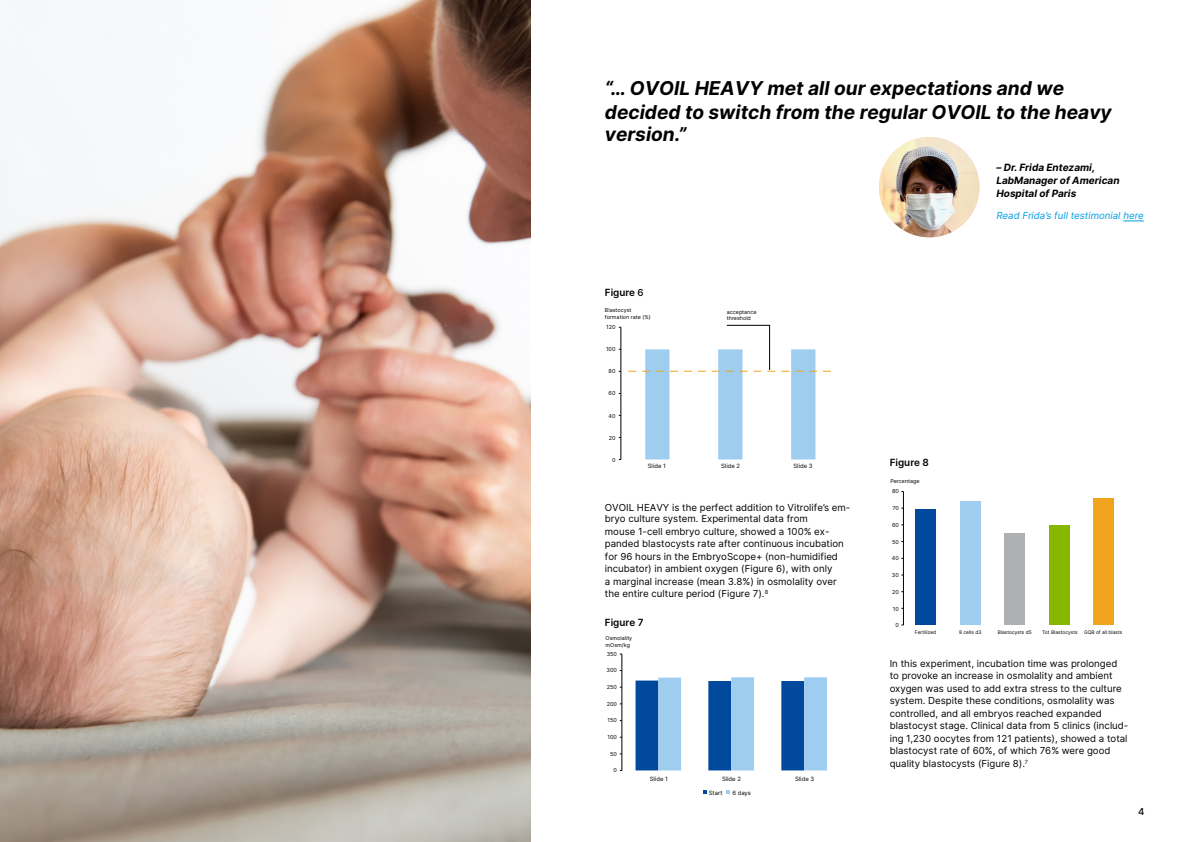
<style>
.page{position:relative;width:1191px;height:842px;background:#fff}
.page>*{position:absolute;margin:0;border:0;box-sizing:border-box;transform-origin:0 0}
.t1{font:italic 700 19.1px/24.2px "Inter";color:#000}
.t2{font:italic 700 10px/13px "Inter";color:#000}
.t3{font:600 9.9px "Inter";color:#000}
.t4{font:9.7px/12.5px "Inter";color:#000}
.t5{font:italic 9.7px "Inter";color:#009fe3}
.t6{font:500 9.7px "Inter";color:#000}
.t7{font:5.9px "Inter";color:#000}
.t8{font:5.5px "Inter";color:#000}
.t9{font:5.4px/6.5px "Inter";color:#000}
.t10{font:4.9px "Inter";color:#000}
.s1{font-weight:500;font-size:9.7px}
</style>
<div class="page">
<hr style="left:620px;top:327px;width:1px;height:132px;background:#000">
<svg style="left:635px;top:677px;width:192px;height:93px"></svg>
<hr style="left:621px;top:654px;width:1px;height:116px;background:#000">
<svg style="left:703px;top:791px;width:4px;height:3px"></svg>
<div style="left:915px;top:510px;width:20px;height:115px;background:#00499d"></div>
<div style="left:960px;top:501px;width:20px;height:124px;background:#9fcdf0"></div>
<div style="left:1004px;top:533px;width:20px;height:92px;background:#aeb0b3"></div>
<div style="left:1049px;top:525px;width:20px;height:100px;background:#88b700"></div>
<div style="left:1093px;top:498px;width:20px;height:127px;background:#f0a31b"></div>
<hr style="left:903px;top:491px;width:1px;height:134px;background:#000">
<img style="left:0;top:0;width:531px;height:842px">
<img style="left:879px;top:137px;width:100px;height:100px;border-radius:50px">
<svg style="left:628px;top:325px;width:203px;height:134px"></svg>
<svg style="left:1123px;top:221px;width:20px;height:1px"></svg>
<h1 class="t1" style="left:605px;top:75px;width:508px">“… OVOIL HEAVY met all our expectations and we decided to switch from the regular OVOIL to the heavy</h1>
<h1 class="t1" style="left:605px;top:121px;width:83px">version.”</h1>
<p class="t2" style="left:996px;top:160px;width:125px">– Dr. Frida Entezami,<br>LabManager of American<br>Hospital of Paris</p>
<p class="t3" style="left:605px;top:285px;width:40px">Figure <span class="s1">6</span></p>
<p class="t8" style="left:606px;top:323px;width:11px">120</p>
<p class="t8" style="left:606px;top:345px;width:11px">100</p>
<p class="t8" style="left:608px;top:367px;width:8px">80</p>
<p class="t8" style="left:608px;top:389px;width:8px">60</p>
<p class="t8" style="left:608px;top:411px;width:9px">40</p>
<p class="t8" style="left:608px;top:434px;width:8px">20</p>
<p class="t8" style="left:612px;top:456px;width:5px">0</p>
<p class="t9" style="left:605px;top:307px;width:47px">Blastocyst formation rate (%)</p>
<p class="t9" style="left:727px;top:308px;width:31px">acceptance threshold</p>
<p class="t7" style="left:648px;top:462px;width:20px">Slide 1</p>
<p class="t7" style="left:721px;top:462px;width:20px">Slide 2</p>
<p class="t7" style="left:793px;top:462px;width:21px">Slide 3</p>
<p class="t3" style="left:889px;top:455px;width:41px">Figure 8</p>
<p class="t9" style="left:890px;top:477px;width:31px">Percentage</p>
<p class="t5" style="left:996px;top:209px;width:149px">Read Frida’s full testimonial here</p>
<p class="t4" style="left:605px;top:501px;width:247px;line-height:11.5px">OVOIL HEAVY is the perfect addition to Vitrolife’s em&shy;bryo culture system. Experimental data from</p>
<p class="t4" style="left:605px;top:525px;width:240px">mouse 1-cell embryo culture, showed a 100% ex&shy;panded blastocysts rate after continuous incubation for 96 hours in the EmbryoScope+ (non-humidified incubator) in ambient oxygen (Figure 6), with only<br>a marginal increase (mean 3.8%) in osmolality over the entire culture period (Figure 7).<sup>8</sup></p>
<p class="t3" style="left:605px;top:615px;width:40px">Figure 7</p>
<p class="t9" style="left:605px;top:635px;width:28px">Osmolality mOsm/kg</p>
<p class="t8" style="left:606px;top:650px;width:12px">350</p>
<p class="t8" style="left:606px;top:666px;width:12px">300</p>
<p class="t8" style="left:607px;top:683px;width:12px">250</p>
<p class="t8" style="left:607px;top:700px;width:12px">200</p>
<p class="t8" style="left:607px;top:716px;width:11px">150</p>
<p class="t8" style="left:607px;top:733px;width:11px">100</p>
<p class="t8" style="left:610px;top:749px;width:8px">50</p>
<p class="t8" style="left:613px;top:766px;width:5px">0</p>
<p class="t7" style="left:650px;top:774px;width:20px">Slide 1</p>
<p class="t7" style="left:722px;top:774px;width:20px">Slide 2</p>
<p class="t7" style="left:795px;top:774px;width:21px">Slide 3</p>
<p class="t7" style="left:709px;top:788px;width:15px">Start</p>
<p class="t7" style="left:732px;top:788px;width:20px">6 days</p>
<p class="t8" style="left:892px;top:487px;width:8px">80</p>
<p class="t8" style="left:892px;top:504px;width:8px">70</p>
<p class="t8" style="left:892px;top:521px;width:8px">60</p>
<p class="t8" style="left:892px;top:537px;width:8px">50</p>
<p class="t8" style="left:892px;top:554px;width:9px">40</p>
<p class="t8" style="left:892px;top:571px;width:8px">30</p>
<p class="t8" style="left:892px;top:588px;width:8px">20</p>
<p class="t8" style="left:893px;top:605px;width:8px">10</p>
<p class="t8" style="left:895px;top:621px;width:5px">0</p>
<p class="t10" style="left:915px;top:628px;width:23px">Fertilized</p>
<p class="t10" style="left:959px;top:628px;width:24px">8 cells d3</p>
<p class="t10" style="left:997px;top:628px;width:36px">Blastocysts d5</p>
<p class="t10" style="left:1042px;top:628px;width:37px">Tot Blastocysts</p>
<p class="t10" style="left:1084px;top:628px;width:40px">GQB of all blasts</p>
<p class="t4" style="left:889px;top:657px;width:240px">In this experiment, incubation time was prolonged to provoke an increase in osmolality and ambient oxygen was used to add extra stress to the culture system. Despite these conditions, osmolality was controlled, and all embryos reached expanded blastocyst stage. Clinical data from 5 clinics (includ&shy;ing 1,230 oocytes from 121 patients), showed a total blastocyst rate of 60%, of which 76% were good quality blastocysts (Figure 8).<sup>7</sup></p>
<p class="t6" style="left:1138px;top:805px;width:8px">4</p>
</div>
